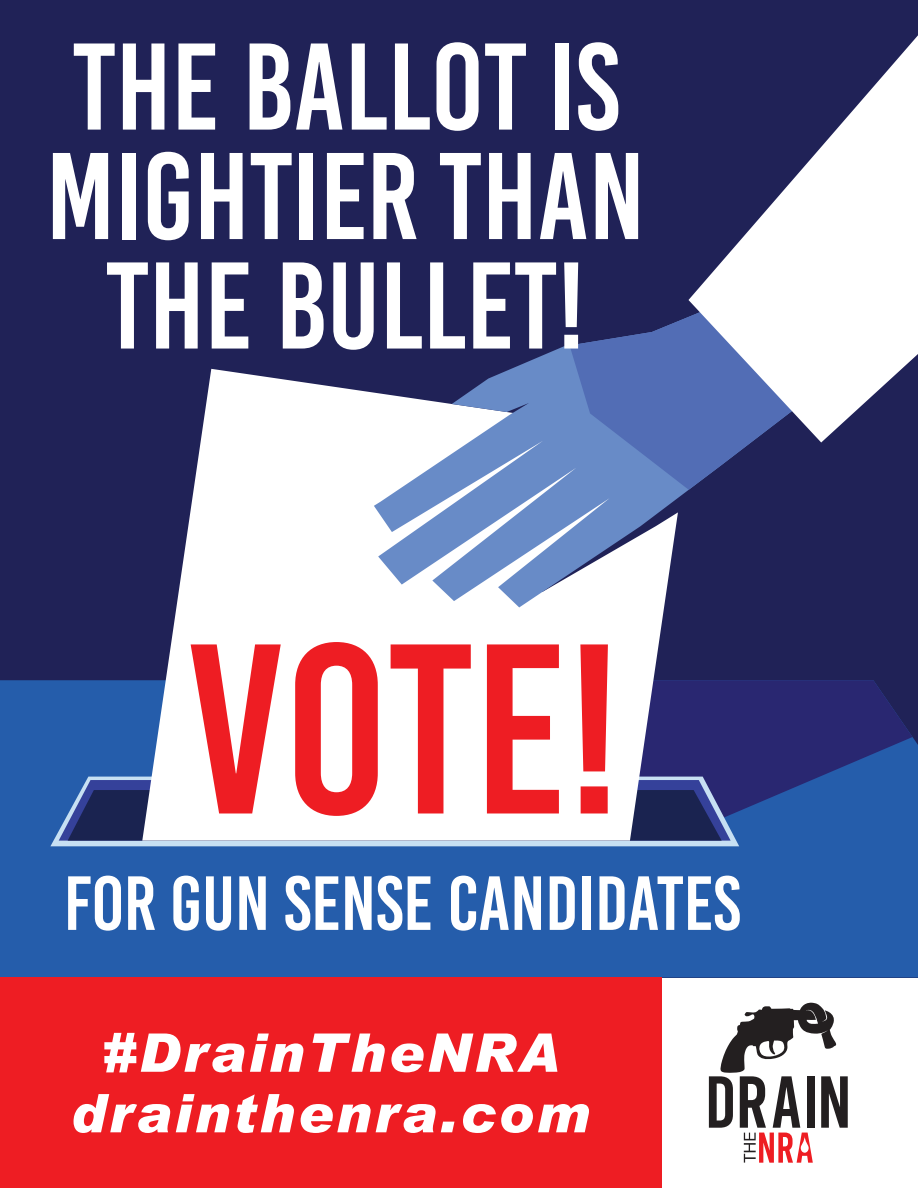
<style>
.page{position:relative;width:918px;height:1188px;background:#fff}
.page>*{position:absolute;margin:0;border:0;box-sizing:border-box;transform-origin:0 0}
.t1{font:241.5px "Bebas Kai";color:#ee1d23}
.t2{font:123px/109.5px "Bebas Kai";color:#fff;text-align:center}
.t3{font:76.5px "Bebas Kai";color:#fff}
.t4{font:italic 900 53.4px/60.6px "Arial";letter-spacing:.05em;color:#fff;text-align:center}
</style>
<div class="page">
<div style="left:0;top:0;width:918px;height:978px;background:#202257"></div>
<div style="left:0;top:680px;width:918px;height:298px;background:#255dab"></div>
<svg style="left:689px;top:680px;width:224px;height:149px;background:#273782"></svg>
<svg style="left:50px;top:777px;width:689px;height:69px;background:#9fbbdc"></svg>
<svg style="left:59px;top:780px;width:672px;height:61px"></svg>
<svg style="left:142px;top:369px;width:547px;height:472px;background:#dcdde6"></svg>
<svg style="left:374px;top:345px;width:315px;height:262px;fill:#688bc7"></svg>
<svg style="left:570px;top:317px;width:182px;height:173px;background:#5069ab"></svg>
<div style="left:0;top:978px;width:662px;height:210px;background:#ee1d23"></div>
<svg style="left:709px;top:1002px;width:139px;height:161px"></svg>
<svg style="left:688px;top:35px;width:230px;height:407px"></svg>
<p class="t2" style="left:46px;top:33px;width:601px">THE BALLOT IS<br>MIGHTIER THAN<br>THE BULLET!</p>
<h1 class="t1" style="left:186px;top:600px;width:437px">VOTE!</h1>
<p class="t3" style="left:64px;top:862px;width:678px">FOR GUN SENSE CANDIDATES</p>
<p class="t4" style="left:70px;top:1021px;width:521px">#DrainTheNRA drainthenra.com</p>
</div>
